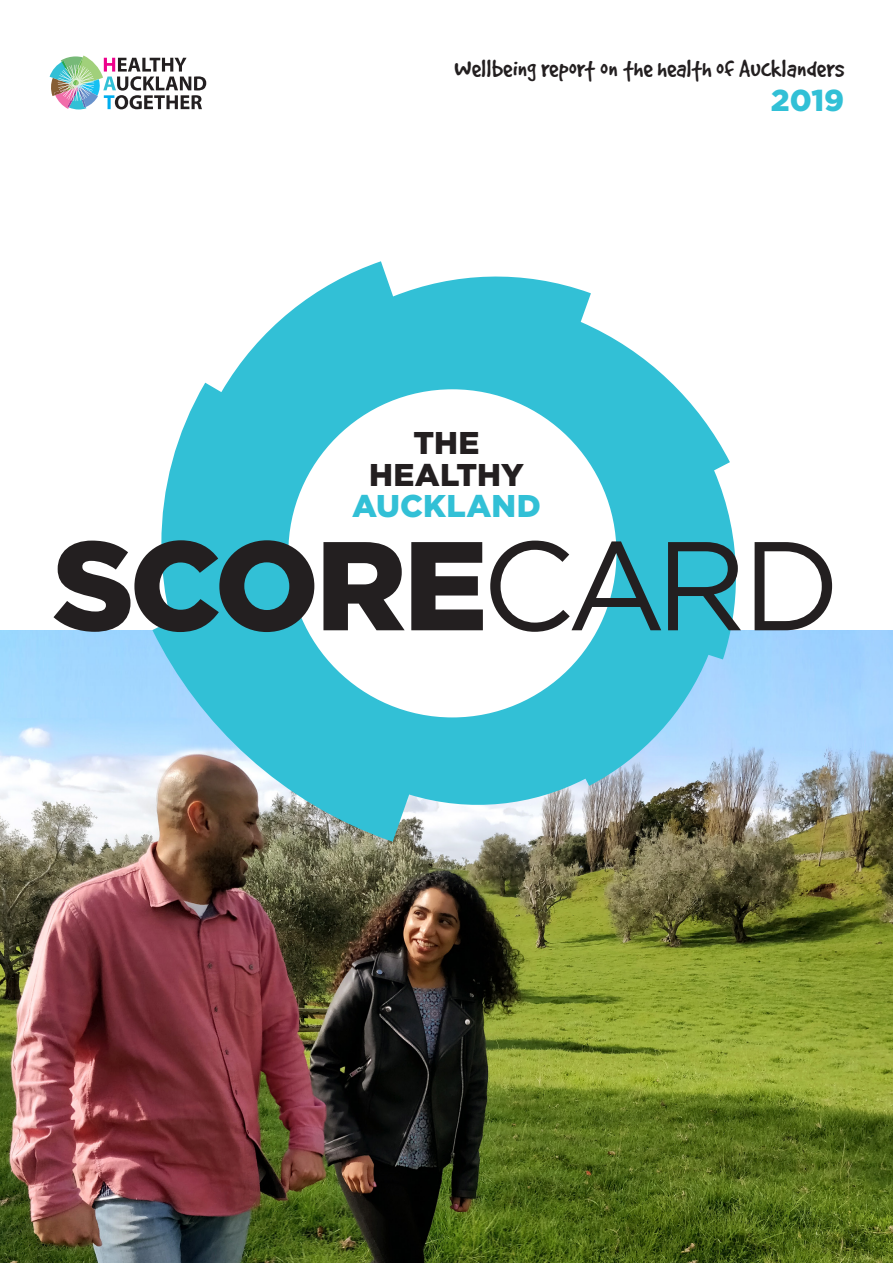
<style>
.page{position:relative;width:893px;height:1263px;background:#fff}
.page>*{position:absolute;margin:0;border:0;box-sizing:border-box;transform-origin:0 0}
.t1{font:900 126px "Gotham";letter-spacing:-.035em;color:#231f20}
.t2{font:900 31.5px/31.5px "Gotham";letter-spacing:.005em;color:#231f20;text-align:center}
.t3{font:900 31.5px "Gotham";letter-spacing:.005em;color:#32c0d6}
.t4{font:900 30.3px "Gotham";color:#32c0d6}
.t5{font:27.15px "Good Dog Plain";letter-spacing:.01em;color:#231f20}
.s1{font-weight:400}
</style>
<div class="page">
<img style="left:0;top:630px;width:893px;height:633px">
<svg style="left:152px;top:261px;width:584px;height:581px"></svg>
<svg style="left:50px;top:55px;width:156px;height:54px"></svg>
<p class="t5" style="left:455px;top:55px;width:391px">Wellbeing report on the health of Aucklanders</p>
<p class="t4" style="left:771px;top:80px;width:75px">2019</p>
<p class="t2" style="left:369px;top:427px;width:156px">THE<br>HEALTHY</p>
<p class="t3" style="left:352px;top:484px;width:190px">AUCKLAND</p>
<h1 class="t1" style="left:52px;top:499px;width:790px">SCORE<span class="s1">CARD</span></h1>
</div>
